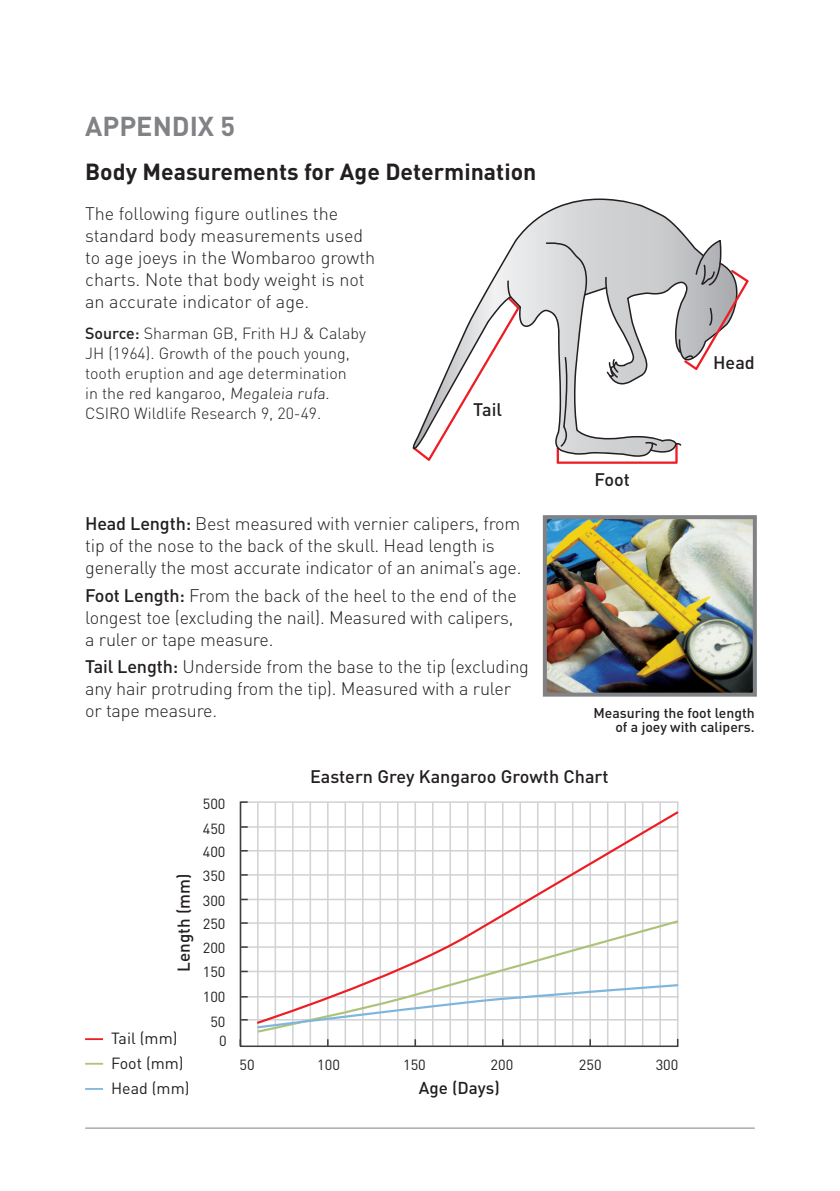
<style>
.page{position:relative;width:840px;height:1191px;background:#fff}
.page>*{position:absolute;margin:0;border:0;box-sizing:border-box;transform-origin:0 0}
.Main_Heading{font:700 27px "DIN";color:#808285}
.Heading{font:700 23px "DIN";color:#231f20}
.Body_Copy{font:300 18px/22px "DIN";letter-spacing:-.01em;color:#231f20}
.Body_Copy-2{font:500 18px "DIN";color:#231f20}
.Medium_Black_Body_Co{font:500 17px "DIN";color:#231f20}
.Body_Copy-3{font:300 16px/20px "DIN";color:#231f20}
.Medium_Black_Body_Co-2{font:16px "DIN";color:#231f20}
.Medium_Black_Body_Co-3{font:14.6px "DIN";color:#231f20}
.Body_Copy-4{font:500 14px/14px "DIN";color:#231f20;text-align:right}
.s1{font-weight:500}
</style>
<div class="page">
<hr style="left:85px;top:1127px;width:669px;height:1px;background:#808285">
<img style="left:547px;top:520px;width:204px;height:171px">
<div style="left:542px;top:515px;width:214px;height:181px;border:4px solid #808285"></div>
<svg style="left:85px;top:1038px;width:18px;height:2px"></svg>
<svg style="left:85px;top:1062px;width:18px;height:2px"></svg>
<svg style="left:85px;top:1088px;width:18px;height:1px"></svg>
<svg style="left:239px;top:801px;width:439px;height:246px"></svg>
<svg style="left:241px;top:898px;width:6px;height:2px"></svg>
<svg style="left:241px;top:970px;width:6px;height:2px"></svg>
<svg style="left:239px;top:1039px;width:2px;height:7px"></svg>
<svg style="left:414px;top:1039px;width:2px;height:7px"></svg>
<svg style="left:501px;top:1039px;width:2px;height:7px"></svg>
<svg style="left:255px;top:810px;width:424px;height:214px"></svg>
<svg style="left:256px;top:919px;width:423px;height:114px"></svg>
<svg style="left:256px;top:983px;width:423px;height:46px"></svg>
<svg style="left:556px;top:240px;width:192px;height:224px"></svg>
<svg style="left:412px;top:198px;width:291px;height:259px"></svg>
<p class="Main_Heading" style="left:85px;top:108px;width:151px">APPENDIX 5</p>
<p class="Heading" style="left:85px;top:156px;width:452px">Body Measurements for Age Determination</p>
<p class="Body_Copy" style="left:85px;top:202px;width:291px">The following figure outlines the standard body measurements used to age joeys in the Wombaroo growth charts. Note that body weight is not an accurate indicator of age.</p>
<p class="Body_Copy-3" style="left:85px;top:323px;width:282px"><span class="s1">Source:</span> Sharman GB, Frith HJ &amp; Calaby JH (1964). Growth of the pouch young, tooth eruption and age determination<br>in the red kangaroo, Megaleia rufa.<br>CSIRO Wildlife Research 9, 20-49.</p>
<p class="Body_Copy-2" style="left:473px;top:398px;width:30px">Tail</p>
<p class="Body_Copy" style="left:85px;top:512px;width:438px"><span class="s1">Head Length:</span> Best measured with vernier calipers, from tip of the nose to the back of the skull. Head length is generally the most accurate indicator of an animal’s age.</p>
<p class="Body_Copy" style="left:85px;top:584px;width:433px"><span class="s1">Foot Length:</span> From the back of the heel to the end of the longest toe (excluding the nail). Measured with calipers, a ruler or tape measure.</p>
<p class="Body_Copy" style="left:85px;top:655px;width:445px"><span class="s1">Tail Length:</span> Underside from the base to the tip (excluding any hair protruding from the tip). Measured with a ruler or tape measure.</p>
<p class="Body_Copy-2" style="left:594px;top:468px;width:37px">Foot</p>
<p class="Body_Copy-2" style="left:712px;top:350px;width:43px">Head</p>
<p class="Body_Copy-4" style="left:593px;top:705px;width:163px">Measuring the foot length of a joey with calipers.</p>
<p class="Medium_Black_Body_Co" style="left:173px;top:971px;width:100px;rotate:-90deg">Length (mm)</p>
<p class="Medium_Black_Body_Co-2" style="left:111px;top:1028px;width:68px">Tail (mm)</p>
<p class="Medium_Black_Body_Co-2" style="left:111px;top:1053px;width:74px">Foot (mm)</p>
<p class="Medium_Black_Body_Co-2" style="left:111px;top:1078px;width:80px">Head (mm)</p>
<p class="Medium_Black_Body_Co-3" style="left:203px;top:795px;width:24px">500</p>
<p class="Medium_Black_Body_Co-3" style="left:203px;top:819px;width:24px">450</p>
<p class="Medium_Black_Body_Co-3" style="left:203px;top:843px;width:24px">400</p>
<p class="Medium_Black_Body_Co-3" style="left:203px;top:866px;width:24px">350</p>
<p class="Medium_Black_Body_Co-3" style="left:203px;top:891px;width:24px">300</p>
<p class="Medium_Black_Body_Co-3" style="left:203px;top:914px;width:24px">250</p>
<p class="Medium_Black_Body_Co-3" style="left:203px;top:938px;width:24px">200</p>
<p class="Medium_Black_Body_Co-3" style="left:203px;top:962px;width:24px">150</p>
<p class="Medium_Black_Body_Co-3" style="left:203px;top:987px;width:24px">100</p>
<p class="Medium_Black_Body_Co-3" style="left:210px;top:1012px;width:17px">50</p>
<p class="Medium_Black_Body_Co-3" style="left:219px;top:1031px;width:9px">0</p>
<p class="Body_Copy-2" style="left:310px;top:765px;width:300px">Eastern Grey Kangaroo Growth Chart</p>
<p class="Medium_Black_Body_Co-3" style="left:239px;top:1055px;width:17px">50</p>
<p class="Medium_Black_Body_Co-3" style="left:317px;top:1055px;width:24px">100</p>
<p class="Medium_Black_Body_Co-3" style="left:403px;top:1055px;width:24px">150</p>
<p class="Medium_Black_Body_Co-3" style="left:490px;top:1055px;width:24px">200</p>
<p class="Medium_Black_Body_Co-3" style="left:578px;top:1055px;width:24px">250</p>
<p class="Medium_Black_Body_Co-3" style="left:655px;top:1055px;width:24px">300</p>
<p class="Medium_Black_Body_Co" style="left:418px;top:1077px;width:82px">Age (Days)</p>
</div>
